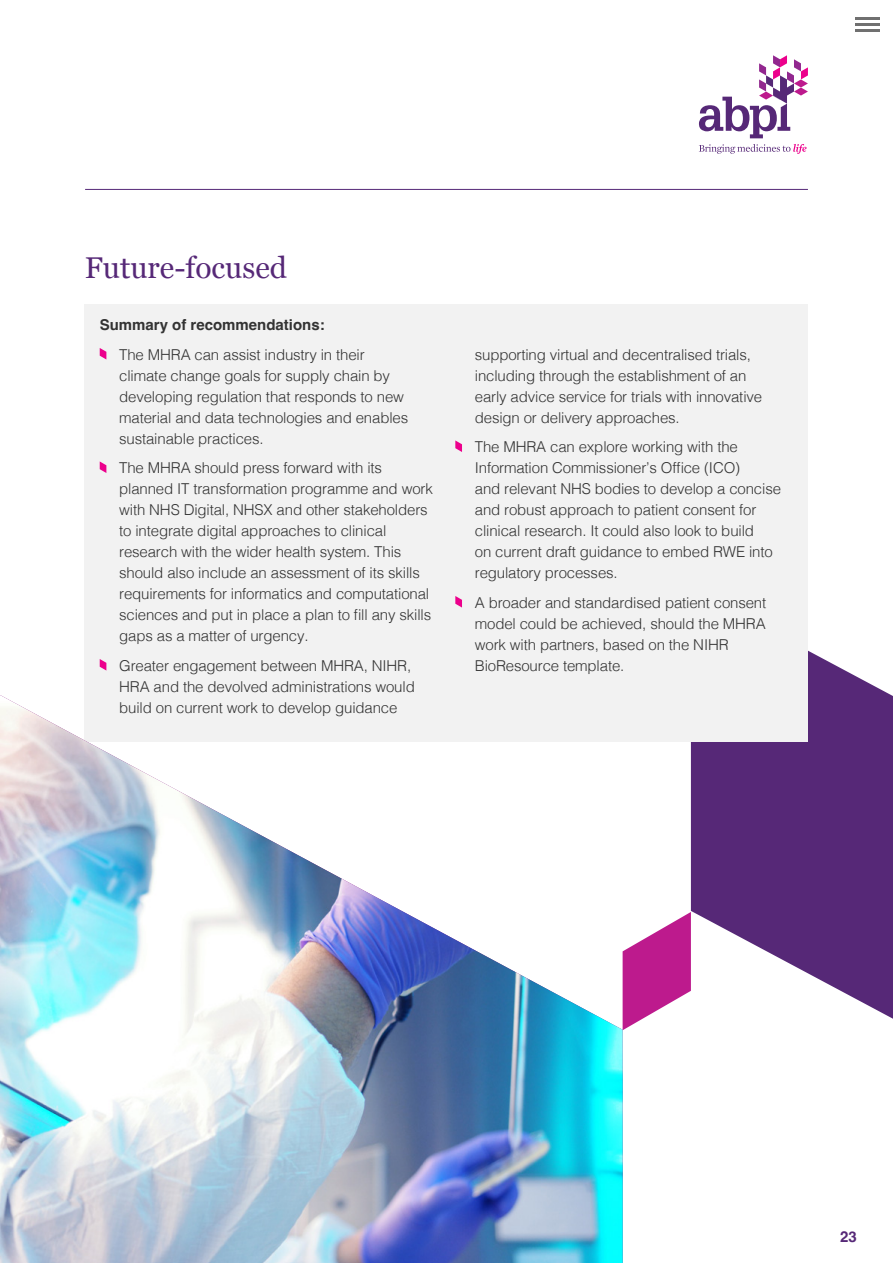
<style>
.page{position:relative;width:893px;height:1263px;background:#fff}
.page>*{position:absolute;margin:0;border:0;box-sizing:border-box;transform-origin:0 0}
.Subheaders{font:30px "Georgia";color:#562877}
.BODY{font:300 15px/21px "Helvetica";letter-spacing:-.01em;color:#333}
.BODY-2{font:700 15px "Helvetica";color:#333}
.t1{font:700 15px "Helvetica";color:#562877}
</style>
<div class="page">
<svg style="left:691px;top:650px;width:202px;height:369px;fill:#562877"></svg>
<div style="left:85px;top:304px;width:723px;height:437px;background:#f2f2f2"></div>
<svg style="left:100px;top:348px;width:6px;height:11px"></svg>
<svg style="left:100px;top:461px;width:6px;height:12px"></svg>
<svg style="left:100px;top:659px;width:6px;height:11px"></svg>
<svg style="left:455px;top:440px;width:7px;height:12px"></svg>
<svg style="left:455px;top:596px;width:7px;height:11px"></svg>
<img style="left:0;top:695px;width:623px;height:568px">
<svg style="left:623px;top:912px;width:68px;height:118px"></svg>
<hr style="left:85px;top:189px;width:723px;height:1px;background:#562877">
<svg style="left:699px;top:144px;width:108px;height:10px"></svg>
<svg style="left:699px;top:55px;width:109px;height:83px"></svg>
<hr style="left:855px;top:18px;width:25px;height:2px;background:#707070">
<hr style="left:855px;top:23px;width:25px;height:3px;background:#707070">
<hr style="left:855px;top:29px;width:25px;height:3px;background:#707070">
<p class="Subheaders" style="left:85px;top:246px;width:204px">Future-focused</p>
<p class="BODY-2" style="left:100px;top:316px;width:227px">Summary of recommendations:</p>
<p class="BODY" style="left:119px;top:343px;width:290px">The MHRA can assist industry in their climate change goals for supply chain by developing regulation that responds to new material and data technologies and enables sustainable practices.</p>
<p class="BODY" style="left:119px;top:456px;width:315px">The MHRA should press forward with its planned IT transformation programme and work with NHS Digital, NHSX and other stakeholders to integrate digital approaches to clinical research with the wider health system. This should also include an assessment of its skills requirements for informatics and computational sciences and put in place a plan to fill any skills gaps as a matter of urgency.</p>
<p class="BODY" style="left:119px;top:654px;width:297px">Greater engagement between MHRA, NIHR,<br>HRA and the devolved administrations would build on current work to develop guidance</p>
<p class="BODY" style="left:475px;top:343px;width:289px">supporting virtual and decentralised trials, including through the establishment of an early advice service for trials with innovative design or delivery approaches.</p>
<p class="BODY" style="left:475px;top:435px;width:308px">The MHRA can explore working with the Information Commissioner’s Office (ICO)<br>and relevant NHS bodies to develop a concise and robust approach to patient consent for clinical research. It could also look to build<br>on current draft guidance to embed RWE into regulatory processes.</p>
<p class="BODY" style="left:475px;top:591px;width:293px">A broader and standardised patient consent model could be achieved, should the MHRA work with partners, based on the NIHR BioResource template.</p>
<p class="t1" style="left:840px;top:1228px;width:18px">23</p>
</div>
